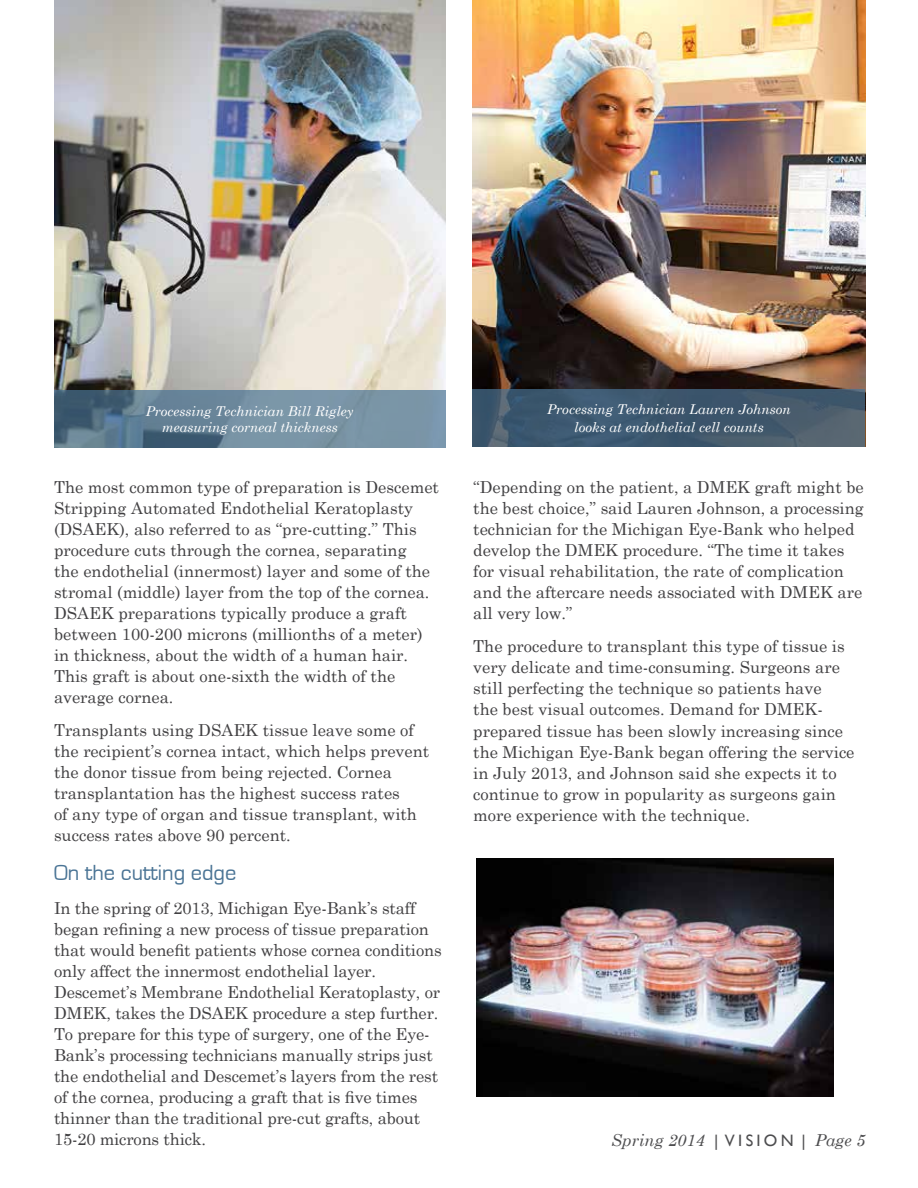
<style>
.page{position:relative;width:918px;height:1188px;background:#fff}
.page>*{position:absolute;margin:0;border:0;box-sizing:border-box;transform-origin:0 0}
.t1{font:22.5px "Eurostile";color:#4a7495}
.t2{font:16.5px/21px "Century Schoolbook";color:#414042}
.t3{font:italic 16.5px "Century Schoolbook";color:#4d4d4f}
.t4{font:italic 13.5px/16.5px "Century Schoolbook";color:#fff;text-align:center}
.s1{font-family:"Gill Sans";font-style:normal}
</style>
<div class="page">
<img style="left:54px;top:0;width:392px;height:391px">
<svg style="left:54px;top:391px;width:392px;height:57px;background:#698598"></svg>
<img style="left:472px;top:0;width:394px;height:389px">
<svg style="left:472px;top:389px;width:394px;height:57px;background:#41596e"></svg>
<img style="left:476px;top:858px;width:358px;height:238px">
<p class="t4" style="left:146px;top:402px;width:209px">Processing Technician Bill Rigley measuring corneal thickness</p>
<p class="t4" style="left:547px;top:400px;width:245px;line-height:18px">Processing Technician Lauren Johnson looks at endothelial cell counts</p>
<p class="t2" style="left:54px;top:476px;width:387px">The most common type of preparation is Descemet Stripping Automated Endothelial Keratoplasty (DSAEK), also referred to as “pre-cutting.” This procedure cuts through the cornea, separating<br>the endothelial (innermost) layer and some of the stromal (middle) layer from the top of the cornea.<br>DSAEK preparations typically produce a graft between 100-200 microns (millionths of a meter) in thickness, about the width of a human hair.<br>This graft is about one-sixth the width of the average cornea.</p>
<p class="t2" style="left:54px;top:720px;width:377px">Transplants using DSAEK tissue leave some of the recipient’s cornea intact, which helps prevent the donor tissue from being rejected. Cornea transplantation has the highest success rates<br>of any type of organ and tissue transplant, with success rates above 90 percent.</p>
<h1 class="t1" style="left:54px;top:860px;width:184px">On the cutting edge</h1>
<p class="t2" style="left:54px;top:897px;width:389px">In the spring of 2013, Michigan Eye-Bank’s staff began refining a new process of tissue preparation that would benefit patients whose cornea conditions only affect the innermost endothelial layer.<br>Descemet’s Membrane Endothelial Keratoplasty, or DMEK, takes the DSAEK procedure a step further.<br>To prepare for this type of surgery, one of the Eye-Bank’s processing technicians manually strips just the endothelial and Descemet’s layers from the rest of the cornea, producing a graft that is five times thinner than the traditional pre-cut grafts, about 15-20 microns thick.</p>
<p class="t2" style="left:473px;top:476px;width:392px">“Depending on the patient, a DMEK graft might be the best choice,” said Lauren Johnson, a processing technician for the Michigan Eye-Bank who helped develop the DMEK procedure. “The time it takes for visual rehabilitation, the rate of complication and the aftercare needs associated with DMEK are all very low.”</p>
<p class="t2" style="left:473px;top:636px;width:383px">The procedure to transplant this type of tissue is very delicate and time-consuming. Surgeons are still perfecting the technique so patients have<br>the best visual outcomes. Demand for DMEK&shy;prepared tissue has been slowly increasing since the Michigan Eye-Bank began offering the service in July 2013, and Johnson said she expects it to continue to grow in popularity as surgeons gain more experience with the technique.</p>
<p class="t3" style="left:611px;top:1130px;width:256px">Spring 2014 <span class="s1">| V I S I O N |</span> Page 5</p>
</div>
